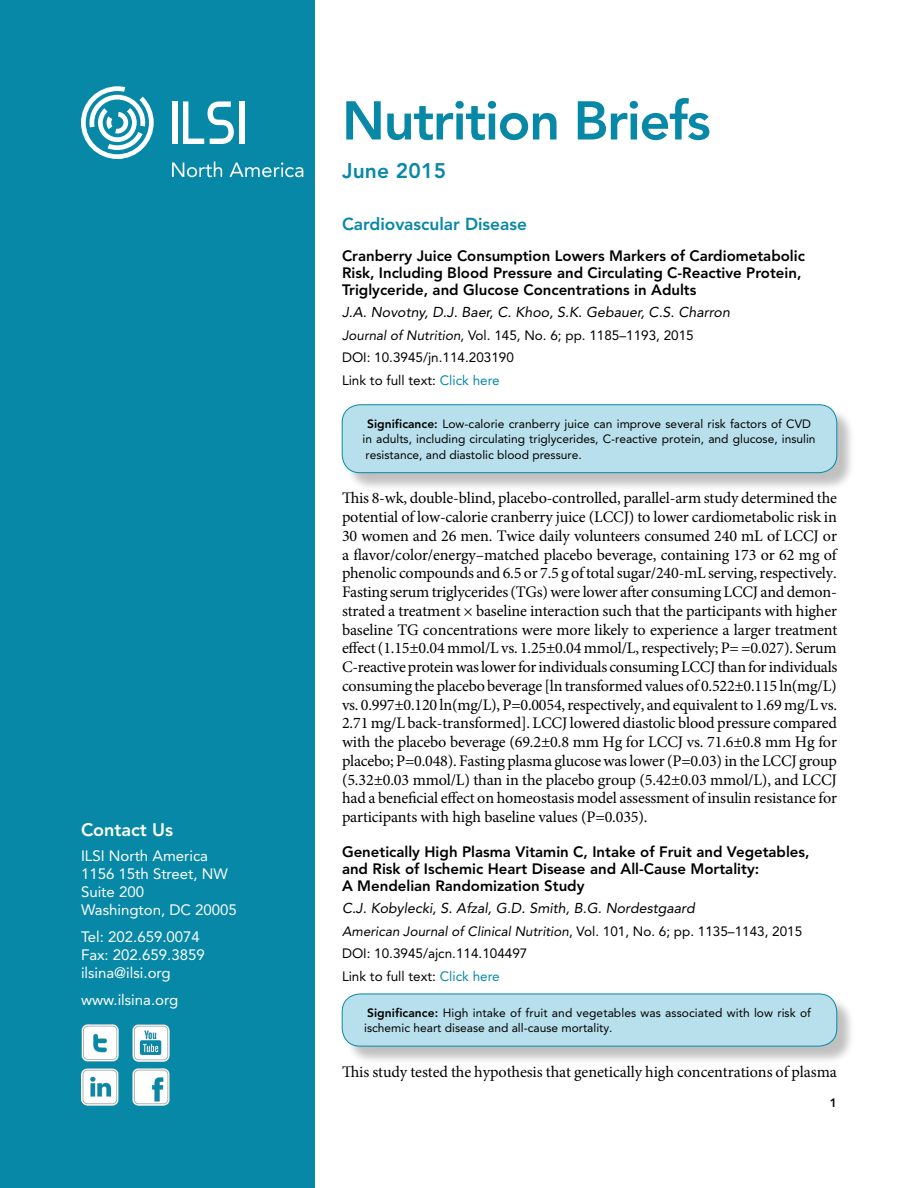
<style>
.page{position:relative;width:918px;height:1188px;background:#fff}
.page>*{position:absolute;margin:0;border:0;box-sizing:border-box;transform-origin:0 0}
.t1{font:800 54px "Avenir LT Std";letter-spacing:-.025em;color:#0788a7}
.t2{font:800 21px "Avenir LT Std";letter-spacing:.01em;color:#0788a7}
.t3{font:800 18px "Avenir LT Std";color:#fff}
.t4{font:800 17.25px "Avenir LT Std";color:#0788a7}
.t5{font:16.2px/18.8px "Minion Pro";letter-spacing:-.005em;color:#000;text-align:justify}
.t6{font:800 15px/17.2px "Avenir LT Std";color:#000}
.t7{font:15px/18px "Avenir LT Std";color:#fff}
.t8{font:italic 14.25px "Avenir LT Std";color:#000}
.t9{font:13.5px/22.5px "Avenir LT Std";color:#000}
.t10{font:12px/15.8px "Avenir LT Std";color:#000}
.t11{font:800 12px "Avenir LT Std";color:#000}
.s1{font-style:italic}
.s2{color:#0788a7}
.s3{font-weight:800}
</style>
<div class="page">
<div style="left:0;top:0;width:315px;height:1188px;background:#0788a7"></div>
<svg style="left:81px;top:86px;width:73px;height:73px"></svg>
<svg style="left:172px;top:161px;width:50px;height:16px"></svg>
<svg style="left:229px;top:162px;width:74px;height:15px"></svg>
<div style="left:172px;top:101px;width:5px;height:43px;background:#fff"></div>
<div style="left:239px;top:101px;width:6px;height:43px;background:#fff"></div>
<svg style="left:183px;top:101px;width:51px;height:43px"></svg>
<div style="left:344px;top:407px;width:512px;height:84px;background:#000;opacity:.25"></div>
<div style="left:342px;top:405px;width:495px;height:68px;background:#b8e0ec;border-radius:18px"></div>
<div style="left:342px;top:405px;width:495px;height:68px;border:1px solid #0788a7;border-radius:18px"></div>
<div style="left:344px;top:996px;width:512px;height:69px;background:#000;opacity:.25"></div>
<div style="left:342px;top:994px;width:495px;height:52px;background:#b8e0ec;border-radius:18px"></div>
<div style="left:342px;top:994px;width:495px;height:52px;border:1px solid #0788a7;border-radius:18px"></div>
<img style="left:81px;top:1025px;width:37px;height:37px">
<img style="left:132px;top:1025px;width:38px;height:37px">
<img style="left:81px;top:1068px;width:37px;height:38px">
<img style="left:132px;top:1068px;width:38px;height:38px">
<p class="t3" style="left:81px;top:819px;width:94px">Contact Us</p>
<p class="t7" style="left:81px;top:847px;width:157px">ILSI North America<br>1156 15th Street, NW<br>Suite 200<br>Washington, DC 20005</p>
<p class="t7" style="left:81px;top:928px;width:125px">Tel: 202.659.0074<br>Fax: 202.659.3859 ilsina@ilsi.org</p>
<p class="t7" style="left:81px;top:991px;width:99px">www.ilsina.org</p>
<h1 class="t1" style="left:342px;top:89px;width:370px">Nutrition Briefs</h1>
<p class="t2" style="left:342px;top:158px;width:106px">June 2015</p>
<p class="t4" style="left:342px;top:214px;width:186px">Cardiovascular Disease</p>
<p class="t6" style="left:342px;top:247px;width:464px">Cranberry Juice Consumption Lowers Markers of Cardiometabolic<br>Risk, Including Blood Pressure and Circulating C-Reactive Protein,<br>Triglyceride, and Glucose Concentrations in Adults</p>
<p class="t8" style="left:342px;top:304px;width:390px">J.A. Novotny, D.J. Baer, C. Khoo, S.K. Gebauer, C.S. Charron</p>
<p class="t9" style="left:342px;top:324px;width:353px"><span class="s1">Journal of Nutrition</span>, Vol. 145, No. 6; pp. 1185–1193, 2015<br>DOI: 10.3945/jn.114.203190<br>Link to full text: <span class="s2">Click here</span></p>
<p class="t10" style="left:363px;top:416px;width:454px;text-indent:4px"><span class="s3">Significance:</span> Low-calorie cranberry juice can improve several risk factors of CVD in adults, including circulating triglycerides, C-reactive protein, and glucose, insulin resistance, and diastolic blood pressure.</p>
<p class="t5" style="left:342px;top:489px;width:497px">This 8-wk, double-blind, placebo-controlled, parallel-arm study determined the potential of low-calorie cranberry juice (LCCJ) to lower cardiometabolic risk in 30 women and 26 men. Twice daily volunteers consumed 240 mL of LCCJ or a flavor/color/energy–matched placebo beverage, containing 173 or 62 mg of phenolic compounds and 6.5 or 7.5 g of total sugar/240-mL serving, respectively.<br>Fasting serum triglycerides (TGs) were lower after consuming LCCJ and demon&shy;strated a treatment × baseline interaction such that the participants with higher baseline TG concentrations were more likely to experience a larger treatment effect (1.15±0.04 mmol/L vs. 1.25±0.04 mmol/L, respectively; P= =0.027). Serum C-reactive protein was lower for individuals consuming LCCJ than for individuals consuming the placebo beverage [ln transformed values of 0.522±0.115 ln(mg/L) vs. 0.997±0.120 ln(mg/L), P=0.0054, respectively, and equivalent to 1.69 mg/L vs.<br>2.71 mg/L back-transformed]. LCCJ lowered diastolic blood pressure compared with the placebo beverage (69.2±0.8 mm Hg for LCCJ vs. 71.6±0.8 mm Hg for placebo; P=0.048). Fasting plasma glucose was lower (P=0.03) in the LCCJ group (5.32±0.03 mmol/L) than in the placebo group (5.42±0.03 mmol/L), and LCCJ had a beneficial effect on homeostasis model assessment of insulin resistance for participants with high baseline values (P=0.035).</p>
<p class="t6" style="left:342px;top:843px;width:469px">Genetically High Plasma Vitamin C, Intake of Fruit and Vegetables, and Risk of Ischemic Heart Disease and All-Cause Mortality:<br>A Mendelian Randomization Study</p>
<p class="t8" style="left:342px;top:900px;width:354px">C.J. Kobylecki, S. Afzal, G.D. Smith, B.G. Nordestgaard</p>
<p class="t9" style="left:342px;top:920px;width:462px"><span class="s1">American Journal of Clinical Nutrition</span>, Vol. 101, No. 6; pp. 1135–1143, 2015<br>DOI: 10.3945/ajcn.114.104497<br>Link to full text: <span class="s2">Click here</span></p>
<p class="t10" style="left:364px;top:1005px;width:448px"><span class="s3">Significance:</span> High intake of fruit and vegetables was associated with low risk of ischemic heart disease and all-cause mortality.</p>
<p class="t5" style="left:342px;top:1062px;width:497px">This study tested the hypothesis that genetically high concentrations of plasma</p>
<p class="t11" style="left:830px;top:1096px;width:9px">1</p>
</div>
